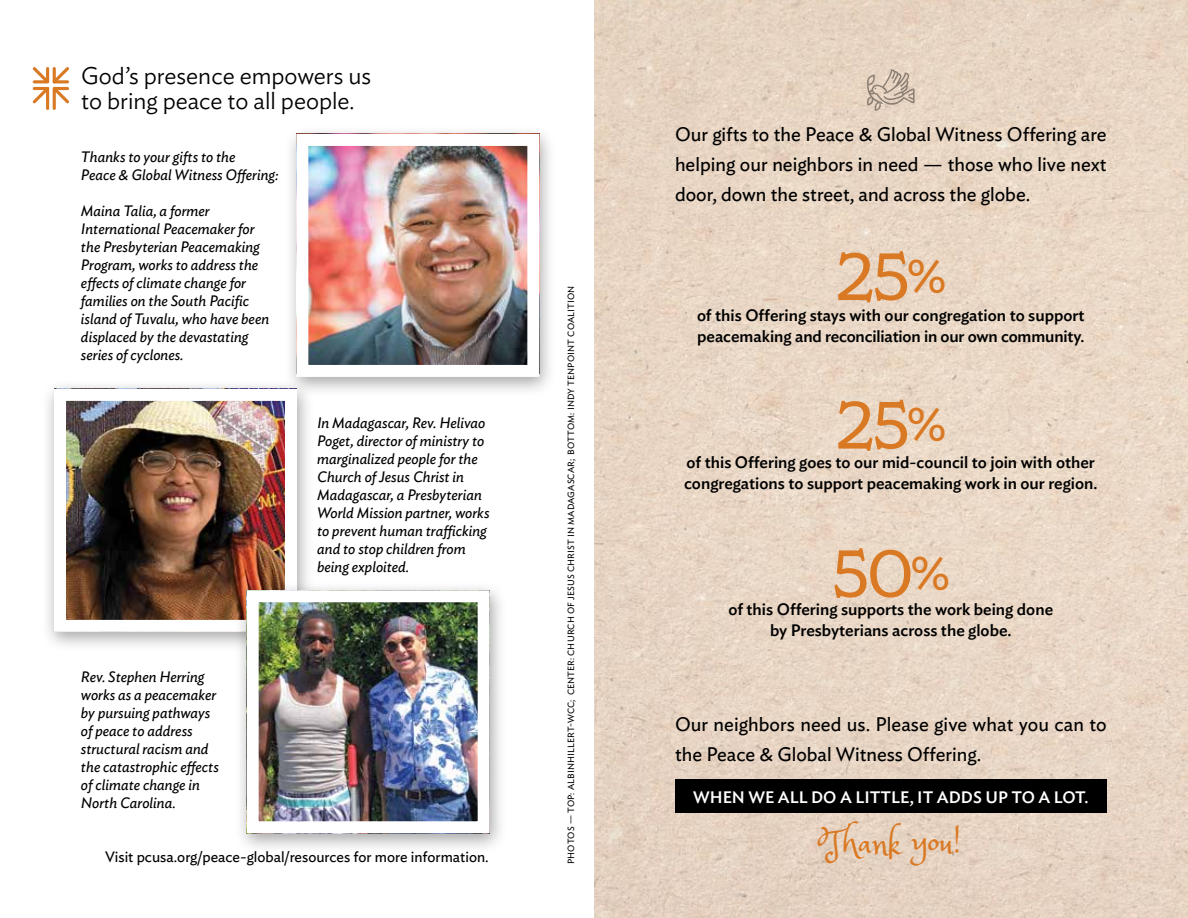
<style>
.page{position:relative;width:1188px;height:918px;background:#fff}
.page>*{position:absolute;margin:0;border:0;box-sizing:border-box;transform-origin:0 0}
.t1{font:700 63px "Canturiana";color:#da7924}
.t2{font:36px "Princess Sofia";color:#d97924}
.t3{font:300 24px/25.5px "Ideal Sans";color:#000}
.t4{font:19.5px/30px "Ideal Sans";color:#000}
.t5{font:500 16.5px/21px "Ideal Sans";color:#000}
.t6{font:500 16.5px "Ideal Sans";color:#fff}
.t7{font:italic 15px/18px "Ideal Sans";color:#000}
.t8{font:15px "Ideal Sans";color:#000}
.t9{font:9px "Ideal Sans";letter-spacing:.015em;color:#000}
.s1{font-size:45px}
</style>
<div class="page">
<img style="left:594px;top:0;width:594px;height:918px">
<div style="left:675px;top:780px;width:432px;height:33px;background:#000"></div>
<svg style="left:33px;top:67px;width:36px;height:43px"></svg>
<svg style="left:867px;top:69px;width:48px;height:42px;background:#cebdac"></svg>
<div style="left:283px;top:124px;width:273px;height:274px;background:#000;opacity:.35"></div>
<img style="left:309px;top:147px;width:217px;height:217px">
<div style="left:296px;top:134px;width:243px;height:243px;border:12px solid #fff"></div>
<div style="left:41px;top:379px;width:273px;height:273px;background:#000;opacity:.35"></div>
<img style="left:67px;top:402px;width:217px;height:217px">
<div style="left:54px;top:389px;width:243px;height:243px;border:12px solid #fff"></div>
<div style="left:234px;top:581px;width:273px;height:273px;background:#000;opacity:.35"></div>
<img style="left:260px;top:603px;width:217px;height:217px">
<div style="left:247px;top:590px;width:243px;height:243px;border:12px solid #fff"></div>
<h3 class="t3" style="left:81px;top:61px;width:292px">God’s presence empowers us to bring peace to all people.</h3>
<p class="t7" style="left:81px;top:147px;width:199px">Thanks to your gifts to the<br>Peace &amp; Global Witness Offering:</p>
<p class="t7" style="left:81px;top:201px;width:190px">Maina Talia, a former<br>International Peacemaker for the Presbyterian Peacemaking<br>Program, works to address the effects of climate change for families on the South Pacific island of Tuvalu, who have been displaced by the devastating series of cyclones.</p>
<p class="t7" style="left:81px;top:667px;width:139px">Rev. Stephen Herring works as a peacemaker by pursuing pathways of peace to address structural racism and the catastrophic effects of climate change in<br>North Carolina.</p>
<p class="t7" style="left:317px;top:413px;width:174px">In Madagascar, Rev. Helivao<br>Poget, director of ministry to marginalized people for the<br>Church of Jesus Christ in<br>Madagascar, a Presbyterian<br>World Mission partner, works to prevent human trafficking and to stop children from being exploited.</p>
<p class="t8" style="left:105px;top:845px;width:385px">Visit pcusa.org/peace-global/resources for more information.</p>
<p class="t9" style="left:564px;top:864px;width:580px;rotate:-90deg">PHOTOS — TOP: ALBINHILLERT-WCC; CENTER: CHURCH OF JESUS CHRIST IN MADAGASCAR; BOTTOM: INDY TENPOINT COALITION</p>
<h3 class="t4" style="left:675px;top:118px;width:433px;text-align:justify">Our gifts to the Peace &amp; Global Witness Offering are helping our neighbors in need — those who live next door, down the street, and across the globe.</h3>
<h1 class="t1" style="left:836px;top:241px;width:112px">25<span class="s1">%</span></h1>
<p class="t5" style="left:697px;top:303px;width:389px">of this Offering stays with our congregation to support peacemaking and reconciliation in our own community.</p>
<h1 class="t1" style="left:836px;top:390px;width:112px">25<span class="s1">%</span></h1>
<p class="t5" style="left:684px;top:450px;width:415px">of this Offering goes to our mid-council to join with other congregations to support peacemaking work in our region.</p>
<h1 class="t1" style="left:832px;top:538px;width:119px">50<span class="s1">%</span></h1>
<p class="t5" style="left:728px;top:597px;width:326px;text-align:center">of this Offering supports the work being done by Presbyterians across the globe.</p>
<h3 class="t4" style="left:675px;top:708px;width:433px">Our neighbors need us. Please give what you can to the Peace &amp; Global Witness Offering.</h3>
<p class="t6" style="left:693px;top:785px;width:397px">WHEN WE ALL DO A LITTLE, IT ADDS UP TO A LOT.</p>
<h2 class="t2" style="left:820px;top:819px;width:142px">Thank you!</h2>
</div>
